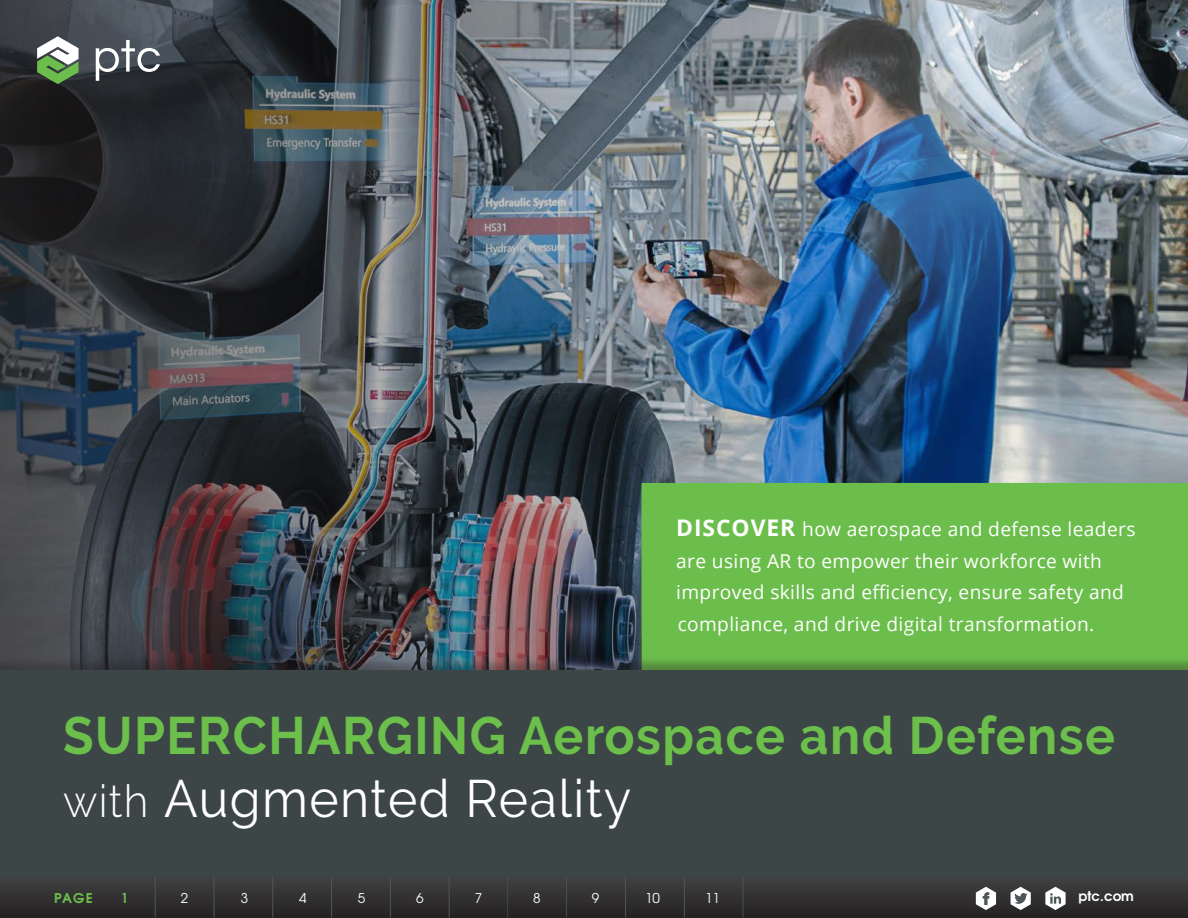
<style>
.page{position:relative;width:1188px;height:918px;background:#fff}
.page>*{position:absolute;margin:0;border:0;box-sizing:border-box;transform-origin:0 0}
._4__Subhead{font:700 52.5px/63px "PTC Raleway";letter-spacing:.03em;color:#6bbf4a;scale:.95 1}
._4__Subhead-2{font:19.2px/31.5px "Open Sans";letter-spacing:.02em;color:#fff}
.t1{font:13.5px "Te X Gyre Adventor";color:#fff}
.t2{font:700 13.5px "Te X Gyre Adventor";color:#fff}
.t3{font:700 13.5px "Te X Gyre Adventor";color:#6bbf4a}
.s1{font-weight:700;font-size:22.95px}
.s2{font-weight:300;font-size:45px;color:#fff}
.s3{font-weight:400;color:#fff}
</style>
<div class="page">
<div style="left:0;top:876px;width:1188px;height:42px;background:linear-gradient(to bottom,#424243,#252122)"></div>
<hr style="left:155px;top:876px;width:1px;height:41px;background:#4e5758">
<hr style="left:214px;top:876px;width:1px;height:41px;background:#4e5758">
<hr style="left:273px;top:876px;width:1px;height:41px;background:#4e5758">
<hr style="left:331px;top:876px;width:1px;height:41px;background:#4e5758">
<hr style="left:390px;top:876px;width:1px;height:41px;background:#4e5758">
<hr style="left:449px;top:876px;width:1px;height:41px;background:#4e5758">
<hr style="left:508px;top:876px;width:1px;height:41px;background:#4e5758">
<hr style="left:566px;top:876px;width:1px;height:41px;background:#4e5758">
<hr style="left:625px;top:876px;width:1px;height:41px;background:#4e5758">
<hr style="left:684px;top:876px;width:1px;height:41px;background:#4e5758">
<hr style="left:743px;top:876px;width:1px;height:41px;background:#4e5758">
<svg style="left:1045px;top:887px;width:21px;height:23px"></svg>
<svg style="left:976px;top:887px;width:20px;height:23px"></svg>
<svg style="left:1011px;top:887px;width:20px;height:23px"></svg>
<img style="left:0;top:0;width:1188px;height:656px">
<svg style="left:1059px;top:0;width:129px;height:276px;background:#77838b"></svg>
<img style="left:825px;top:169px;width:293px;height:290px">
<div style="left:642px;top:483px;width:546px;height:173px;background:#6cbe4c"></div>
<img style="left:764px;top:0;width:295px;height:188px">
<div style="left:0;top:656px;width:1188px;height:220px;background:#231f20;opacity:.35"></div>
<div style="left:0;top:670px;width:1188px;height:206px;background:#3c4647"></div>
<svg style="left:37px;top:36px;width:42px;height:48px"></svg>
<svg style="left:96px;top:40px;width:64px;height:41px"></svg>
<p class="_4__Subhead-2" style="left:676px;top:513px;width:461px"><span class="s1">DISCOVER</span> how aerospace and defense leaders are using AR to empower their workforce with improved skills and efficiency, ensure safety and compliance, and drive digital transformation.</p>
<p class="_4__Subhead" style="left:63px;top:705px;width:1109px">SUPERCHARGING Aerospace and Defense <span class="s2">with</span> <span class="s3">Augmented Reality</span></p>
<p class="t3" style="left:54px;top:886px;width:40px">PAGE</p>
<p class="t3" style="left:121px;top:886px;width:9px">1</p>
<p class="t1" style="left:181px;top:887px;width:9px">2</p>
<p class="t1" style="left:241px;top:887px;width:9px">3</p>
<p class="t1" style="left:299px;top:887px;width:9px">4</p>
<p class="t1" style="left:358px;top:887px;width:9px">5</p>
<p class="t1" style="left:416px;top:887px;width:9px">6</p>
<p class="t1" style="left:475px;top:887px;width:9px">7</p>
<p class="t1" style="left:533px;top:887px;width:9px">8</p>
<p class="t1" style="left:592px;top:887px;width:9px">9</p>
<p class="t1" style="left:645px;top:887px;width:16px">10</p>
<p class="t1" style="left:705px;top:887px;width:16px">11</p>
<p class="t2" style="left:1079px;top:885px;width:57px">ptc.com</p>
</div>
